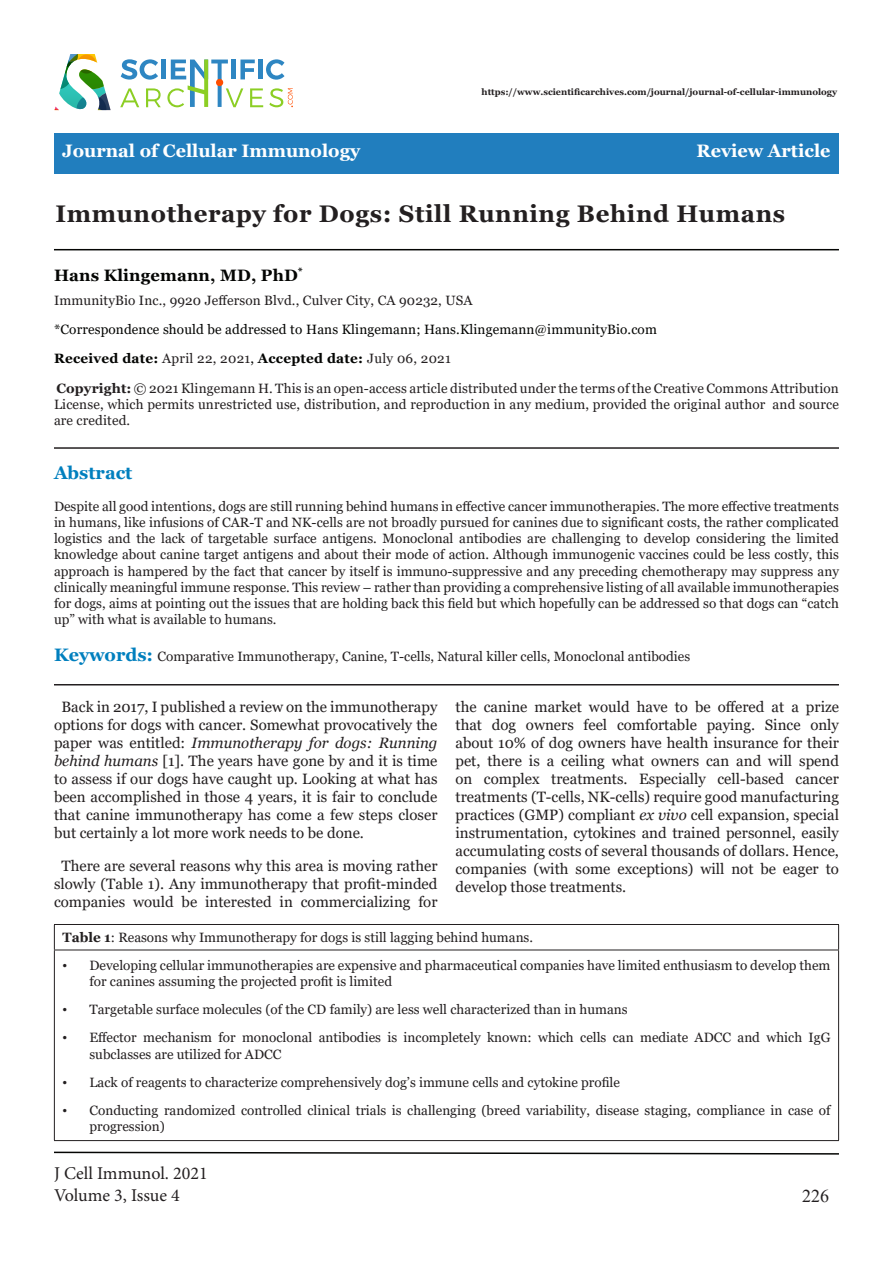
<style>
.page{position:relative;width:893px;height:1263px;background:#fff}
.page>*{position:absolute;margin:0;border:0;box-sizing:border-box;transform-origin:0 0}
.t1{font:700 24px "Georgia";letter-spacing:.025em;color:#231f20}
.t2{font:700 18px "Georgia";color:#fff}
.t3{font:18px/21.6px "Minion Pro";letter-spacing:-.005em;color:#231f20}
.t4{font:700 18px "Georgia";color:#007fbe}
.t5{font:18px "Times New Roman";color:#231f20}
.t6{font:700 16.5px "Georgia";letter-spacing:.01em;color:#040503}
.t7{font:15px/18px "Georgia";color:#231f20;text-align:justify}
.Body_Text{font:13.5px/16.2px "Georgia";color:#231f20}
.t8{font:13.5px "Georgia";letter-spacing:.01em;color:#040503}
.t9{font:700 13.5px "Georgia";letter-spacing:.02em;color:#040503}
.t10{font:700 9px "Georgia";color:#231f20}
.s1{font-weight:400;color:#231f20}
.s2{font-weight:400}
.s3{font-weight:700}
.s4{font-weight:700;font-size:18px;color:#007fbe}
.s5{font-style:italic}
.s6{font-family:"Times New Roman"}
</style>
<div class="page">
<div style="left:54px;top:134px;width:785px;height:40px;background:#217ebe"></div>
<svg style="left:121px;top:59px;width:37px;height:21px"></svg>
<div style="left:161px;top:60px;width:5px;height:19px;background:#2e86c2"></div>
<svg style="left:120px;top:88px;width:19px;height:19px"></svg>
<svg style="left:146px;top:88px;width:15px;height:19px"></svg>
<svg style="left:167px;top:59px;width:126px;height:48px"></svg>
<svg style="left:54px;top:54px;width:57px;height:56px"></svg>
<svg style="left:54px;top:1151px;width:785px;height:4px"></svg>
<hr style="left:54px;top:249px;width:785px;height:1px;background:#040503">
<hr style="left:54px;top:447px;width:785px;height:2px;background:#231f20">
<hr style="left:54px;top:684px;width:785px;height:1px;background:#231f20">
<hr style="left:54px;top:924px;width:785px;height:1px;background:#231f20">
<hr style="left:54px;top:950px;width:785px;height:1px;background:#231f20">
<hr style="left:54px;top:1140px;width:785px;height:1px;background:#231f20">
<svg style="left:54px;top:925px;width:1px;height:25px"></svg>
<hr style="left:54px;top:950px;width:1px;height:190px;background:#231f20">
<svg style="left:838px;top:925px;width:1px;height:25px"></svg>
<hr style="left:838px;top:950px;width:1px;height:190px;background:#231f20">
<p class="t10" style="left:482px;top:87px;width:357px">https://www.scientificarchives.com/journal/journal-of-cellular-immunology</p>
<h2 class="t2" style="left:62px;top:139px;width:300px">Journal of Cellular Immunology</h2>
<h2 class="t2" style="left:696px;top:139px;width:136px">Review Article</h2>
<p class="t1" style="left:56px;top:198px;width:731px">Immunotherapy for Dogs: Still Running Behind Humans</p>
<p class="t6" style="left:54px;top:265px;width:251px">Hans Klingemann, MD, PhD<sup>*</sup></p>
<p class="Body_Text" style="left:54px;top:293px;width:420px">ImmunityBio Inc., 9920 Jefferson Blvd., Culver City, CA 90232, USA</p>
<p class="t8" style="left:54px;top:321px;width:604px">*Correspondence should be addressed to Hans Klingemann; Hans.Klingemann@immunityBio.com</p>
<p class="t9" style="left:54px;top:350px;width:398px">Received date: <span class="s1">April 22, 2021</span><span class="s2">,</span> Accepted date: <span class="s1">July 06, 2021</span></p>
<p class="Body_Text" style="left:54px;top:381px;width:786px;text-align:justify"><span class="s3">Copyright:</span> © 2021 Klingemann H. This is an open-access article distributed under the terms of the Creative Commons Attribution License, which permits unrestricted use, distribution, and reproduction in any medium, provided the original author and source are credited.</p>
<p class="t4" style="left:54px;top:462px;width:80px">Abstract</p>
<p class="Body_Text" style="left:54px;top:498px;width:786px;text-align:justify">Despite all good intentions, dogs are still running behind humans in effective cancer immunotherapies. The more effective treatments in humans, like infusions of CAR-T and NK-cells are not broadly pursued for canines due to significant costs, the rather complicated logistics and the lack of targetable surface antigens. Monoclonal antibodies are challenging to develop considering the limited knowledge about canine target antigens and about their mode of action. Although immunogenic vaccines could be less costly, this approach is hampered by the fact that cancer by itself is immuno-suppressive and any preceding chemotherapy may suppress any clinically meaningful immune response. This review – rather than providing a comprehensive listing of all available immunotherapies for dogs, aims at pointing out the issues that are holding back this field but which hopefully can be addressed so that dogs can “catch up” with what is available to humans.</p>
<p class="Body_Text" style="left:54px;top:648px;width:638px"><span class="s4">Keywords:</span> Comparative Immunotherapy, Canine, T-cells, Natural killer cells, Monoclonal antibodies</p>
<p class="t7" style="left:54px;top:698px;width:385px;text-indent:8px">Back in 2017, I published a review on the immunotherapy options for dogs with cancer. Somewhat provocatively the paper was entitled: <span class="s5">Immunotherapy for dogs: Running behind humans</span> [1]. The years have gone by and it is time to assess if our dogs have caught up. Looking at what has been accomplished in those 4 years, it is fair to conclude that canine immunotherapy has come a few steps closer but certainly a lot more work needs to be done.</p>
<p class="t7" style="left:54px;top:857px;width:385px;text-align:center">There are several reasons why this area is moving rather slowly (Table 1). Any immunotherapy that profit-minded companies would be interested in commercializing for</p>
<p class="t7" style="left:455px;top:698px;width:385px">the canine market would have to be offered at a prize that dog owners feel comfortable paying. Since only about 10% of dog owners have health insurance for their pet, there is a ceiling what owners can and will spend on complex treatments. Especially cell-based cancer treatments (T-cells, NK-cells) require good manufacturing practices (GMP) compliant <span class="s5">ex vivo</span> cell expansion, special instrumentation, cytokines and trained personnel, easily accumulating costs of several thousands of dollars. Hence, companies (with some exceptions) will not be eager to develop those treatments.</p>
<p class="Body_Text" style="left:62px;top:930px;width:472px"><span class="s3">Table 1</span>: Reasons why Immunotherapy for dogs is still lagging behind humans.</p>
<p class="Body_Text" style="left:89px;top:957px;width:742px;text-indent:-27px"><span class="s6">•</span> Developing cellular immunotherapies are expensive and pharmaceutical companies have limited enthusiasm to develop them for canines assuming the projected profit is limited</p>
<p class="Body_Text" style="left:62px;top:1001px;width:567px"><span class="s6">•</span> Targetable surface molecules (of the CD family) are less well characterized than in humans</p>
<p class="Body_Text" style="left:89px;top:1030px;width:742px;text-indent:-27px"><span class="s6">•</span> Effector mechanism for monoclonal antibodies is incompletely known: which cells can mediate ADCC and which IgG subclasses are utilized for ADCC</p>
<p class="Body_Text" style="left:62px;top:1074px;width:559px"><span class="s6">•</span> Lack of reagents to characterize comprehensively dog’s immune cells and cytokine profile</p>
<p class="Body_Text" style="left:89px;top:1102px;width:742px;text-indent:-27px"><span class="s6">•</span> Conducting randomized controlled clinical trials is challenging (breed variability, disease staging, compliance in case of progression)</p>
<h2 class="t3" style="left:54px;top:1163px;width:155px">J Cell Immunol. 2021<br>Volume 3, Issue 4</h2>
<h2 class="t5" style="left:802px;top:1183px;width:28px">226</h2>
</div>
